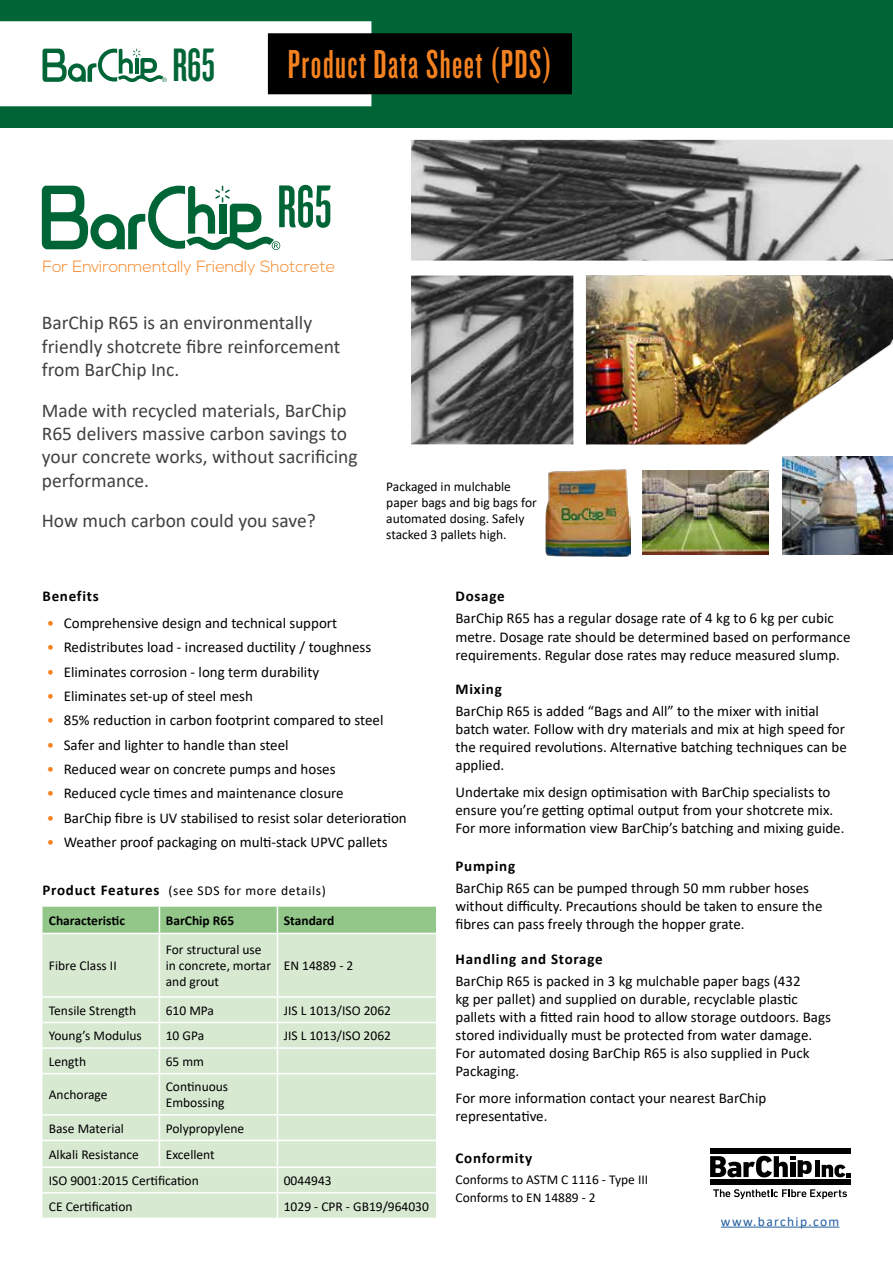
<style>
.page{position:relative;width:893px;height:1263px;background:#fff}
.page>*{position:absolute;margin:0;border:0;box-sizing:border-box;transform-origin:0 0}
.t1{font:62.7px "Knockout HTF47 Bantamweight";color:#006536}
.t2{font:48.75px "Knockout HTF47 Bantamweight";color:#006536}
.t3{font:42px "Knockout HTF47 Bantamweight";letter-spacing:.035em;color:#f58220}
.t4{font:19.5px/23.4px "Calibri";color:#414042}
.t5{font:300 16.2px "Nexa";color:#f58220}
.t6{font:15px/18px "Calibri";color:#000}
.t7{font:700 15px "Calibri";letter-spacing:.05em;color:#000}
.t8{font:13.5px/16.2px "Calibri";color:#000}
.t9{font:13.5px "Calibri";letter-spacing:.05em;color:#000}
.t10{font:700 13.5px "Calibri";color:#000}
.t11{font:13.5px "Calibri";letter-spacing:.1em;color:#215e9e}
.s1{color:#f58220}
.s2{font-weight:700;font-size:15px}
</style>
<div class="page">
<div style="left:0;top:0;width:893px;height:128px;background:#006536"></div>
<div style="left:269px;top:34px;width:302px;height:60px;background:#000"></div>
<div style="left:268px;top:33px;width:304px;height:61px;border:2px solid #000"></div>
<img style="left:411px;top:140px;width:482px;height:304px">
<svg style="left:411px;top:261px;width:482px;height:15px"></svg>
<div style="left:573px;top:270px;width:13px;height:196px;background:#fff;border:2px solid #fff"></div>
<svg style="left:42px;top:186px;width:238px;height:64px"></svg>
<img style="left:642px;top:470px;width:126px;height:84px">
<img style="left:782px;top:457px;width:111px;height:97px">
<img style="left:545px;top:469px;width:86px;height:87px">
<img style="left:586px;top:275px;width:307px;height:169px">
<div style="left:43px;top:934px;width:393px;height:284px;background:#d8e9d2"></div>
<svg style="left:43px;top:906px;width:394px;height:27px"></svg>
<hr style="left:159px;top:934px;width:1px;height:62px;background:#fff">
<hr style="left:277px;top:934px;width:1px;height:62px;background:#fff">
<hr style="left:159px;top:996px;width:118px;height:2px;background:#fff">
<hr style="left:277px;top:996px;width:160px;height:2px;background:#fff">
<hr style="left:159px;top:1022px;width:118px;height:1px;background:#fff">
<hr style="left:277px;top:1022px;width:160px;height:1px;background:#fff">
<hr style="left:159px;top:1047px;width:118px;height:2px;background:#fff">
<svg style="left:159px;top:998px;width:1px;height:75px"></svg>
<hr style="left:277px;top:1047px;width:160px;height:2px;background:#fff">
<svg style="left:277px;top:998px;width:1px;height:75px"></svg>
<hr style="left:159px;top:1073px;width:118px;height:1px;background:#fff">
<hr style="left:159px;top:1074px;width:1px;height:40px;background:#fff">
<hr style="left:277px;top:1073px;width:160px;height:1px;background:#fff">
<hr style="left:277px;top:1074px;width:1px;height:40px;background:#fff">
<hr style="left:159px;top:1114px;width:118px;height:1px;background:#fff">
<hr style="left:277px;top:1114px;width:160px;height:1px;background:#fff">
<hr style="left:159px;top:1140px;width:118px;height:1px;background:#fff">
<svg style="left:159px;top:1115px;width:1px;height:51px"></svg>
<hr style="left:277px;top:1140px;width:160px;height:1px;background:#fff">
<hr style="left:159px;top:1166px;width:118px;height:2px;background:#fff">
<hr style="left:277px;top:1166px;width:160px;height:2px;background:#fff">
<hr style="left:277px;top:1192px;width:160px;height:1px;background:#fff">
<svg style="left:277px;top:1115px;width:1px;height:103px"></svg>
<hr style="left:43px;top:905px;width:116px;height:2px;background:#fff">
<hr style="left:43px;top:996px;width:116px;height:2px;background:#fff">
<hr style="left:43px;top:1022px;width:116px;height:1px;background:#fff">
<hr style="left:43px;top:1047px;width:116px;height:2px;background:#fff">
<hr style="left:43px;top:1073px;width:116px;height:1px;background:#fff">
<hr style="left:43px;top:1114px;width:116px;height:1px;background:#fff">
<hr style="left:43px;top:1140px;width:116px;height:1px;background:#fff">
<hr style="left:43px;top:1166px;width:116px;height:2px;background:#fff">
<hr style="left:43px;top:1192px;width:116px;height:1px;background:#fff">
<hr style="left:159px;top:1192px;width:118px;height:1px;background:#fff">
<hr style="left:721px;top:1227px;width:118px;height:1px;background:#215e9e">
<div style="left:710px;top:1148px;width:140px;height:5px;background:#000"></div>
<div style="left:710px;top:1180px;width:140px;height:5px;background:#000"></div>
<div style="left:815px;top:1160px;width:5px;height:17px;background:#000"></div>
<svg style="left:822px;top:1164px;width:28px;height:13px"></svg>
<svg style="left:710px;top:1156px;width:102px;height:21px"></svg>
<svg style="left:713px;top:1189px;width:134px;height:10px"></svg>
<svg style="left:0;top:21px;width:371px;height:85px"></svg>
<h2 class="t2" style="left:172px;top:41px;width:44px">R65</h2>
<h3 class="t3" style="left:288px;top:43px;width:266px">Product Data Sheet (PDS)</h3>
<h1 class="t1" style="left:277px;top:175px;width:56px">R65</h1>
<p class="t5" style="left:42px;top:257px;width:294px">For Environmentally Friendly Shotcrete</p>
<h3 class="t4" style="left:42px;top:311px;width:300px">BarChip R65 is an environmentally friendly shotcrete fibre reinforcement from BarChip Inc.</h3>
<h3 class="t4" style="left:42px;top:398px;width:317px">Made with recycled materials, BarChip R65 delivers massive carbon savings to your concrete works, without sacrificing performance.</h3>
<h3 class="t4" style="left:42px;top:508px;width:276px">How much carbon could you save?</h3>
<p class="t8" style="left:386px;top:478px;width:152px">Packaged in mulchable paper bags and big bags for automated dosing. Safely stacked 3 pallets high.</p>
<p class="t7" style="left:43px;top:586px;width:58px">Benefits</p>
<p class="t6" style="left:47px;top:613px;width:292px"><span class="s1">•</span> Comprehensive design and technical support</p>
<p class="t6" style="left:47px;top:638px;width:326px"><span class="s1">•</span> Redistributes load - increased ductility / toughness</p>
<p class="t6" style="left:47px;top:662px;width:274px"><span class="s1">•</span> Eliminates corrosion - long term durability</p>
<p class="t6" style="left:47px;top:686px;width:208px"><span class="s1">•</span> Eliminates set-up of steel mesh</p>
<p class="t6" style="left:47px;top:711px;width:338px"><span class="s1">•</span> 85% reduction in carbon footprint compared to steel</p>
<p class="t6" style="left:47px;top:735px;width:243px"><span class="s1">•</span> Safer and lighter to handle than steel</p>
<p class="t6" style="left:47px;top:760px;width:290px"><span class="s1">•</span> Reduced wear on concrete pumps and hoses</p>
<p class="t6" style="left:47px;top:784px;width:298px"><span class="s1">•</span> Reduced cycle times and maintenance closure</p>
<p class="t6" style="left:47px;top:808px;width:362px"><span class="s1">•</span> BarChip fibre is UV stabilised to resist solar deterioration</p>
<p class="t6" style="left:47px;top:833px;width:342px"><span class="s1">•</span> Weather proof packaging on multi-stack UPVC pallets</p>
<p class="t9" style="left:43px;top:881px;width:285px"><span class="s2">Product Features</span> (see SDS for more details)</p>
<p class="t10" style="left:49px;top:911px;width:78px">Characteristic</p>
<p class="t10" style="left:166px;top:911px;width:70px">BarChip R65</p>
<p class="t10" style="left:284px;top:911px;width:52px">Standard</p>
<p class="t8" style="left:49px;top:957px;width:69px">Fibre Class II</p>
<p class="t8" style="left:166px;top:941px;width:107px">For structural use in concrete, mortar and grout</p>
<p class="t8" style="left:284px;top:957px;width:71px">EN 14889 - 2</p>
<p class="t8" style="left:49px;top:1002px;width:89px">Tensile Strength</p>
<p class="t8" style="left:166px;top:1002px;width:50px">610 MPa</p>
<p class="t8" style="left:284px;top:1002px;width:109px">JIS L 1013/ISO 2062</p>
<p class="t8" style="left:49px;top:1027px;width:94px">Young’s Modulus</p>
<p class="t8" style="left:166px;top:1027px;width:40px">10 GPa</p>
<p class="t8" style="left:284px;top:1027px;width:109px">JIS L 1013/ISO 2062</p>
<p class="t8" style="left:49px;top:1053px;width:39px">Length</p>
<p class="t8" style="left:166px;top:1053px;width:40px">65 mm</p>
<p class="t8" style="left:49px;top:1086px;width:60px">Anchorage</p>
<p class="t8" style="left:166px;top:1078px;width:64px">Continuous<br>Embossing</p>
<p class="t8" style="left:49px;top:1120px;width:77px">Base Material</p>
<p class="t8" style="left:166px;top:1120px;width:80px">Polypropylene</p>
<p class="t8" style="left:49px;top:1146px;width:92px">Alkali Resistance</p>
<p class="t8" style="left:49px;top:1141px;width:167px;line-height:26.2px;text-indent:117px">Excellent<br>ISO 9001:2015 Certification</p>
<p class="t8" style="left:284px;top:1172px;width:49px">0044943</p>
<p class="t8" style="left:49px;top:1198px;width:85px">CE Certification</p>
<p class="t8" style="left:284px;top:1198px;width:147px">1029 - CPR - GB19/964030</p>
<p class="t7" style="left:455px;top:586px;width:51px">Dosage</p>
<p class="t6" style="left:455px;top:609px;width:396px">BarChip R65 has a regular dosage rate of 4 kg to 6 kg per cubic metre. Dosage rate should be determined based on performance requirements. Regular dose rates may reduce measured slump.</p>
<p class="t7" style="left:455px;top:678px;width:48px">Mixing</p>
<p class="t6" style="left:455px;top:702px;width:393px">BarChip R65 is added “Bags and All” to the mixer with initial batch water. Follow with dry materials and mix at high speed for the required revolutions. Alternative batching techniques can be applied.</p>
<p class="t6" style="left:455px;top:782px;width:391px">Undertake mix design optimisation with BarChip specialists to ensure you’re getting optimal output from your shotcrete mix.<br>For more information view BarChip’s batching and mixing guide.</p>
<p class="t7" style="left:455px;top:856px;width:61px">Pumping</p>
<p class="t6" style="left:455px;top:879px;width:368px">BarChip R65 can be pumped through 50 mm rubber hoses without difficulty. Precautions should be taken to ensure the fibres can pass freely through the hopper grate.</p>
<p class="t7" style="left:455px;top:948px;width:149px">Handling and Storage</p>
<p class="t6" style="left:455px;top:972px;width:377px">BarChip R65 is packed in 3 kg mulchable paper bags (432<br>kg per pallet) and supplied on durable, recyclable plastic pallets with a fitted rain hood to allow storage outdoors. Bags stored individually must be protected from water damage.<br>For automated dosing BarChip R65 is also supplied in Puck Packaging.</p>
<p class="t6" style="left:455px;top:1088px;width:312px">For more information contact your nearest BarChip representative.</p>
<p class="t7" style="left:455px;top:1148px;width:78px">Conformity</p>
<p class="t8" style="left:455px;top:1170px;width:194px;line-height:18.3px">Conforms to ASTM C 1116 - Type III<br>Conforms to EN 14889 - 2</p>
<p class="t11" style="left:721px;top:1212px;width:120px">www.barchip.com</p>
</div>
